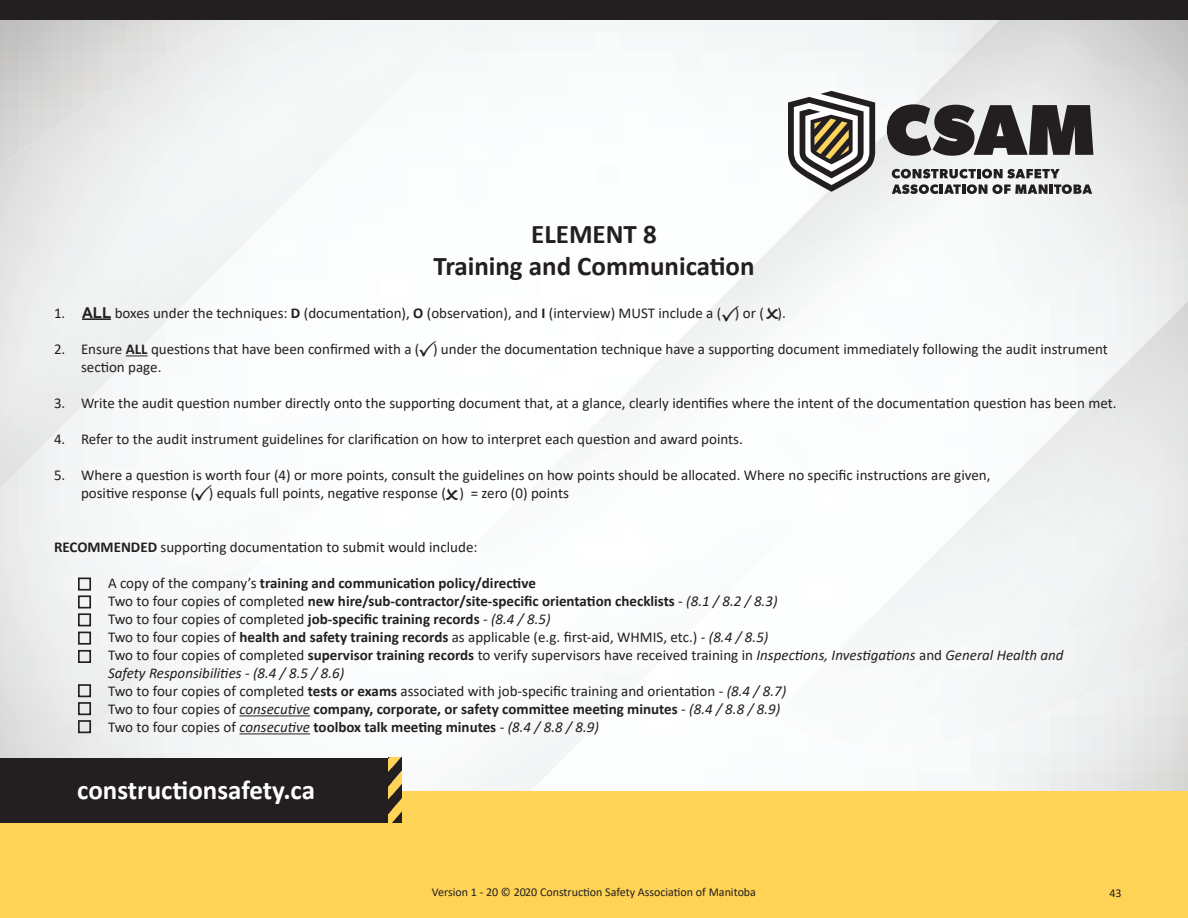
<style>
.page{position:relative;width:1188px;height:918px;background:#fff}
.page>*{position:absolute;margin:0;border:0;box-sizing:border-box;transform-origin:0 0}
.t1{font:700 27px "Calibri";color:#231f20}
.t2{font:700 27px "Calibri";color:#fff}
.t3{font:15px/18px "Calibri";color:#231f20}
.t4{font:700 15px "Calibri";color:#231f20}
.t5{font:italic 15px/18px "Calibri";color:#231f20}
.t6{font:12px "Calibri";color:#231f20}
.s1{font-family:"Arial";font-weight:700}
.s2{font-weight:700}
.s3{font-weight:400}
.s4{font-weight:400;font-style:italic}
.s5{font-style:italic}
.s6{font-style:normal}
.s7{font-weight:700;font-style:normal}
</style>
<div class="page">
<svg style="left:702px;top:20px;width:486px;height:771px"></svg>
<img style="left:833px;top:248px;width:355px;height:498px">
<img style="left:939px;top:20px;width:249px;height:228px">
<img style="left:885px;top:78px;width:56px;height:343px">
<img style="left:833px;top:194px;width:54px;height:264px">
<img style="left:776px;top:187px;width:57px;height:286px">
<img style="left:722px;top:241px;width:56px;height:229px">
<img style="left:671px;top:295px;width:53px;height:175px">
<img style="left:939px;top:246px;width:165px;height:111px">
<img style="left:1102px;top:246px;width:19px;height:15px">
<img style="left:939px;top:355px;width:39px;height:28px">
<img style="left:390px;top:473px;width:444px;height:318px">
<img style="left:406px;top:470px;width:402px;height:165px">
<img style="left:0;top:414px;width:390px;height:344px">
<svg style="left:788px;top:91px;width:305px;height:103px"></svg>
<div style="left:0;top:791px;width:1188px;height:127px;background:#fed356"></div>
<div style="left:0;top:758px;width:392px;height:65px;background:#231f20"></div>
<svg style="left:389px;top:758px;width:12px;height:65px"></svg>
<div style="left:0;top:0;width:1188px;height:20px;background:#231f20"></div>
<svg style="left:126px;top:355px;width:22px;height:1px"></svg>
<hr style="left:239px;top:715px;width:71px;height:1px;background:#231f20">
<hr style="left:239px;top:733px;width:71px;height:1px;background:#231f20">
<div style="left:78px;top:595px;width:13px;height:13px;border:2px solid #231f20"></div>
<div style="left:78px;top:613px;width:13px;height:13px;border:2px solid #231f20"></div>
<div style="left:78px;top:632px;width:13px;height:13px;border:2px solid #231f20"></div>
<div style="left:78px;top:650px;width:13px;height:13px;border:2px solid #231f20"></div>
<div style="left:78px;top:684px;width:13px;height:13px;border:2px solid #231f20"></div>
<div style="left:78px;top:702px;width:13px;height:13px;border:2px solid #231f20"></div>
<div style="left:78px;top:720px;width:13px;height:13px;border:2px solid #231f20"></div>
<div style="left:78px;top:578px;width:13px;height:13px;border:2px solid #231f20"></div>
<hr style="left:82px;top:318px;width:29px;height:2px;background:#231f20">
<svg style="left:722px;top:305px;width:17px;height:16px"></svg>
<svg style="left:766px;top:308px;width:13px;height:11px"></svg>
<svg style="left:195px;top:484px;width:17px;height:17px"></svg>
<svg style="left:446px;top:488px;width:13px;height:12px"></svg>
<p class="t1" style="left:531px;top:215px;width:127px">ELEMENT 8</p>
<p class="t1" style="left:433px;top:247px;width:323px">Training and Communication</p>
<p class="t3" style="left:54px;top:304px;width:13px">1.</p>
<p class="t3" style="left:82px;top:304px;width:705px"><span class="s1">ALL</span> boxes under the techniques: <span class="s2">D</span> (documentation), <span class="s2">O</span> (observation), and <span class="s2">I</span> (interview) MUST include a ( ) or ( ).</p>
<p class="t3" style="left:81px;top:340px;width:1028px;text-indent:-27px">2. Ensure <span class="s2">ALL</span> questions that have been confirmed with a ( ) under the documentation technique have a supporting document immediately following the audit instrument section page.</p>
<p class="t3" style="left:54px;top:394px;width:1064px">3. Write the audit question number directly onto the supporting document that, at a glance, clearly identifies where the intent of the documentation question has been met.</p>
<p class="t3" style="left:54px;top:430px;width:690px">4. Refer to the audit instrument guidelines for clarification on how to interpret each question and award points.</p>
<p class="t3" style="left:54px;top:466px;width:938px">5. Where a question is worth four (4) or more points, consult the guidelines on how points should be allocated. Where no specific instructions are given,</p>
<p class="t3" style="left:81px;top:484px;width:489px">positive response ( ) equals full points, negative response ( ) = zero (0) points</p>
<p class="t3" style="left:54px;top:538px;width:425px"><span class="s2">RECOMMENDED</span> supporting documentation to submit would include:</p>
<p class="t4" style="left:108px;top:573px;width:429px"><span class="s3">A copy of the company’s</span> training and communication policy/directive</p>
<p class="t4" style="left:108px;top:591px;width:671px"><span class="s3">Two to four copies of completed</span> new hire/sub-contractor/site-specific orientation checklists <span class="s4">- (8.1 / 8.2 / 8.3)</span></p>
<p class="t4" style="left:108px;top:609px;width:444px"><span class="s3">Two to four copies of completed</span> job-specific training records <span class="s4">- (8.4 / 8.5)</span></p>
<p class="t3" style="left:108px;top:628px;width:662px">Two to four copies of <span class="s2">health and safety training records</span> as applicable (e.g. first-aid, WHMIS, etc.) <span class="s5">- (8.4 / 8.5)</span></p>
<p class="t5" style="left:108px;top:646px;width:957px"><span class="s6">Two to four copies of completed</span> <span class="s7">supervisor training records</span> <span class="s6">to verify supervisors have received training in</span> Inspections, Investigations <span class="s6">and</span> General Health and<br>Safety Responsibilities - (8.4 / 8.5 / 8.6)</p>
<p class="t3" style="left:108px;top:682px;width:680px">Two to four copies of completed <span class="s2">tests or exams</span> associated with job-specific training and orientation <span class="s5">- (8.4 / 8.7)</span></p>
<p class="t4" style="left:108px;top:699px;width:674px"><span class="s3">Two to four copies of</span> <span class="s4">consecutive</span> company, corporate, or safety committee meeting minutes <span class="s4">- (8.4 / 8.8 / 8.9)</span></p>
<p class="t5" style="left:108px;top:718px;width:492px"><span class="s6">Two to four copies of</span> consecutive <span class="s7">toolbox talk meeting minutes</span> - (8.4 / 8.8 / 8.9)</p>
<h1 class="t2" style="left:77px;top:771px;width:239px">constructionsafety.ca</h1>
<p class="t6" style="left:432px;top:883px;width:326px">Version 1 - 20 © 2020 Construction Safety Association of Manitoba</p>
<p class="t6" style="left:1110px;top:885px;width:14px">43</p>
</div>
